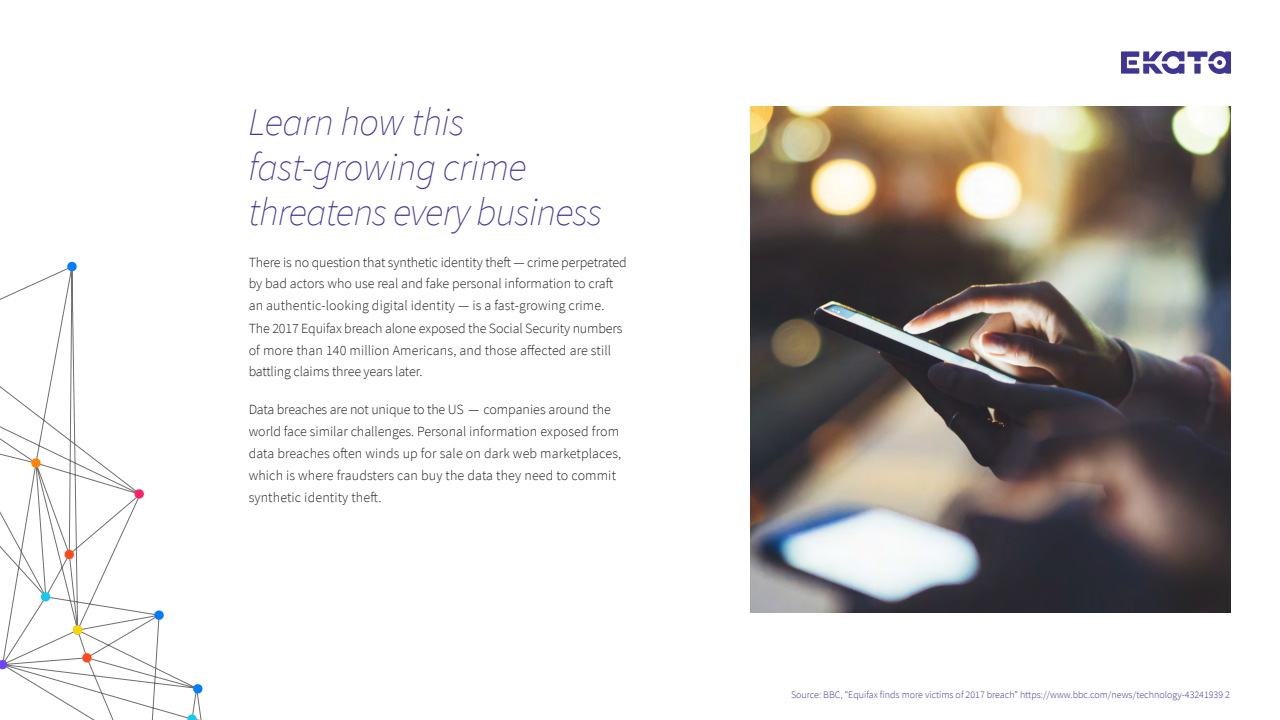
<style>
.page{position:relative;width:1280px;height:720px;background:#fff}
.page>*{position:absolute;margin:0;border:0;box-sizing:border-box;transform-origin:0 0}
.t1{font:italic 200 39px/45px "Source Sans Pro";letter-spacing:-.02em;color:#3f3694}
.Body_copy{font:300 14px/22px "Source Sans Pro";color:#212121}
.t2{font:300 10px "Source Sans Pro";color:#3f3694}
</style>
<div class="page">
<img style="left:750px;top:106px;width:480px;height:506px">
<svg style="left:0;top:268px;width:202px;height:452px"></svg>
<svg style="left:0;top:659px;width:8px;height:11px"></svg>
<svg style="left:67px;top:261px;width:10px;height:11px"></svg>
<svg style="left:134px;top:489px;width:11px;height:10px"></svg>
<svg style="left:64px;top:549px;width:11px;height:11px"></svg>
<svg style="left:31px;top:458px;width:10px;height:10px"></svg>
<svg style="left:40px;top:591px;width:11px;height:11px"></svg>
<svg style="left:154px;top:610px;width:10px;height:11px"></svg>
<svg style="left:72px;top:625px;width:11px;height:10px"></svg>
<svg style="left:82px;top:652px;width:10px;height:11px"></svg>
<svg style="left:192px;top:683px;width:11px;height:11px"></svg>
<svg style="left:187px;top:714px;width:10px;height:6px"></svg>
<svg style="left:1121px;top:51px;width:110px;height:23px"></svg>
<h1 class="t1" style="left:249px;top:100px;width:355px">Learn how this fast-growing crime threatens every business</h1>
<p class="Body_copy" style="left:249px;top:251px;width:380px">There is no question that synthetic identity theft — crime perpetrated by bad actors who use real and fake personal information to craft an authentic-looking digital identity — is a fast-growing crime.<br>The 2017 Equifax breach alone exposed the Social Security numbers of more than 140 million Americans, and those affected are still battling claims three years later.</p>
<p class="Body_copy" style="left:249px;top:398px;width:374px">Data breaches are not unique to the US — companies around the world face similar challenges. Personal information exposed from data breaches often winds up for sale on dark web marketplaces, which is where fraudsters can buy the data they need to commit synthetic identity theft.</p>
<p class="t2" style="left:791px;top:688px;width:440px">Source: BBC, “Equifax finds more victims of 2017 breach” https://www.bbc.com/news/technology-43241939 2</p>
</div>
